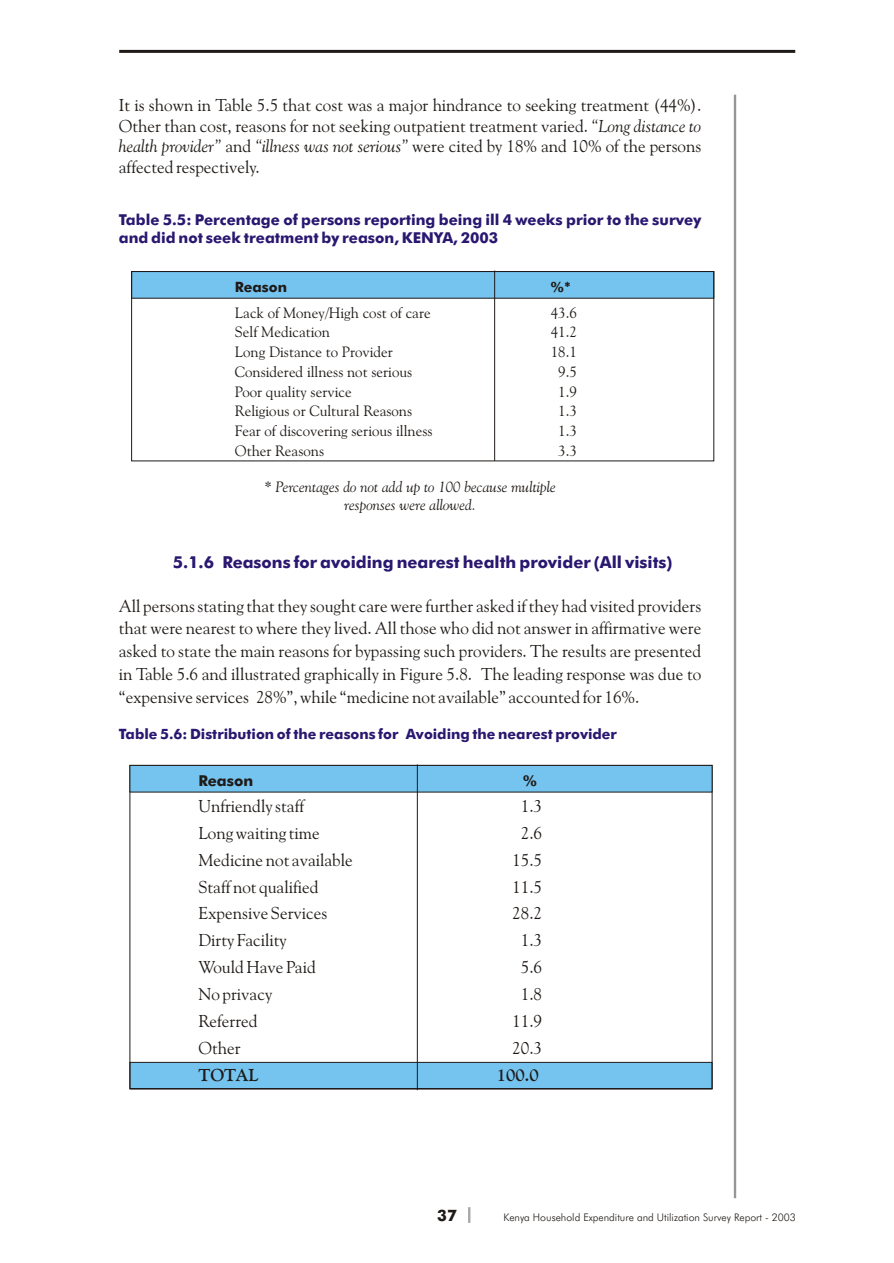
<style>
.page{position:relative;width:894px;height:1263px;background:#fff}
.page>*{position:absolute;margin:0;border:0;box-sizing:border-box;transform-origin:0 0}
.t1{font:17.25px/22.8px "Goudy Ol St BT";color:#1f1a17;text-align:justify}
.t2{font:700 17.25px "Goudy Ol St BT";color:#1f1a17}
.t3{font:700 16.5px "Futura Md BT";color:#291770}
.t4{font:700 15.75px "Futura Md BT";color:#1f1a17}
.t5{font:15px "Goudy Ol St BT";color:#1f1a17}
.t6{font:700 15px/18px "Futura Md BT";color:#291770}
.t7{font:italic 15px/18px "Goudy Ol St BT";color:#1f1a17;text-align:center}
.t8{font:700 15px "Futura Md BT";color:#1f1a17}
.t9{font:700 14.25px "Futura Md BT";color:#291770}
.t10{font:700 14.25px "Futura Md BT";color:#1f1a17}
.t11{font:10.5px "Futura Lt BT";color:#1f1a17}
.s1{font-style:italic}
.s2{font-style:normal}
</style>
<div class="page">
<div style="left:130px;top:1062px;width:582px;height:27px;background:#75c4f0;border:1px solid #1f1a17"></div>
<div style="left:131px;top:271px;width:583px;height:28px;background:#75c4f0"></div>
<div style="left:130px;top:765px;width:582px;height:27px;background:#75c4f0;border:1px solid #1f1a17"></div>
<hr style="left:417px;top:764px;width:1px;height:326px;background:#1f1a17">
<svg style="left:468px;top:1207px;width:2px;height:16px"></svg>
<div style="left:131px;top:271px;width:583px;height:190px;border:1px solid #1f1a17"></div>
<hr style="left:494px;top:271px;width:1px;height:190px;background:#1f1a17">
<hr style="left:734px;top:95px;width:2px;height:1103px;background:#969494">
<hr style="left:119px;top:50px;width:676px;height:3px;background:#1f1a17">
<p class="t1" style="left:119px;top:96px;width:584px;line-height:20.7px">It is shown in Table 5.5 that cost was a major hindrance to seeking treatment (44%).<br>Other than cost, reasons for not seeking outpatient treatment varied. <span class="s1">“Long distance to health provider”</span> and <span class="s1">“illness was not serious”</span> were cited by 18% and 10% of the persons affected respectively.</p>
<p class="t6" style="left:119px;top:212px;width:584px">Table 5.5: Percentage of persons reporting being ill 4 weeks prior to the survey and did not seek treatment by reason, KENYA, 2003</p>
<p class="t10" style="left:235px;top:281px;width:54px">Reason</p>
<p class="t10" style="left:551px;top:281px;width:22px">%*</p>
<p class="t5" style="left:235px;top:306px;width:197px">Lack of Money/High cost of care</p>
<p class="t5" style="left:551px;top:306px;width:27px">43.6</p>
<p class="t5" style="left:235px;top:326px;width:97px">Self Medication</p>
<p class="t5" style="left:551px;top:326px;width:27px">41.2</p>
<p class="t5" style="left:235px;top:346px;width:160px">Long Distance to Provider</p>
<p class="t5" style="left:551px;top:346px;width:27px">18.1</p>
<p class="t5" style="left:235px;top:365px;width:179px">Considered illness not serious</p>
<p class="t5" style="left:558px;top:365px;width:20px">9.5</p>
<p class="t5" style="left:235px;top:385px;width:118px">Poor quality service</p>
<p class="t5" style="left:558px;top:385px;width:20px">1.9</p>
<p class="t5" style="left:235px;top:405px;width:179px">Religious or Cultural Reasons</p>
<p class="t5" style="left:558px;top:405px;width:20px">1.3</p>
<p class="t5" style="left:235px;top:425px;width:199px">Fear of discovering serious illness</p>
<p class="t5" style="left:558px;top:425px;width:20px">1.3</p>
<p class="t5" style="left:235px;top:445px;width:91px">Other Reasons</p>
<p class="t5" style="left:558px;top:445px;width:20px">3.3</p>
<p class="t7" style="left:264px;top:479px;width:293px"><span class="s2">*</span> Percentages do not add up to 100 because multiple responses were allowed.</p>
<p class="t3" style="left:173px;top:555px;width:501px">5.1.6 Reasons for avoiding nearest health provider (All visits)</p>
<p class="t1" style="left:119px;top:596px;width:584px">All persons stating that they sought care were further asked if they had visited providers that were nearest to where they lived. All those who did not answer in affirmative were asked to state the main reasons for bypassing such providers. The results are presented in Table 5.6 and illustrated graphically in Figure 5.8. The leading response was due to “expensive services 28%”, while “medicine not available” accounted for 16%.</p>
<p class="t9" style="left:119px;top:728px;width:500px">Table 5.6: Distribution of the reasons for Avoiding the nearest provider</p>
<p class="t8" style="left:198px;top:774px;width:56px">Reason</p>
<p class="t8" style="left:523px;top:774px;width:15px">%</p>
<p class="t1" style="left:198px;top:796px;width:107px">Unfriendly staff</p>
<p class="t1" style="left:521px;top:796px;width:23px">1.3</p>
<p class="t1" style="left:198px;top:823px;width:123px">Long waiting time</p>
<p class="t1" style="left:521px;top:823px;width:23px">2.6</p>
<p class="t1" style="left:198px;top:850px;width:156px">Medicine not available</p>
<p class="t1" style="left:512px;top:850px;width:31px">15.5</p>
<p class="t1" style="left:198px;top:877px;width:122px">Staff not qualified</p>
<p class="t1" style="left:512px;top:877px;width:31px">11.5</p>
<p class="t1" style="left:198px;top:904px;width:131px">Expensive Services</p>
<p class="t1" style="left:512px;top:904px;width:31px">28.2</p>
<p class="t1" style="left:198px;top:930px;width:90px">Dirty Facility</p>
<p class="t1" style="left:521px;top:930px;width:23px">1.3</p>
<p class="t1" style="left:198px;top:957px;width:119px">Would Have Paid</p>
<p class="t1" style="left:521px;top:957px;width:23px">5.6</p>
<p class="t1" style="left:198px;top:984px;width:75px">No privacy</p>
<p class="t1" style="left:521px;top:984px;width:23px">1.8</p>
<p class="t1" style="left:198px;top:1011px;width:61px">Referred</p>
<p class="t1" style="left:512px;top:1011px;width:31px">11.9</p>
<p class="t1" style="left:198px;top:1038px;width:44px">Other</p>
<p class="t1" style="left:512px;top:1038px;width:31px">20.3</p>
<p class="t2" style="left:198px;top:1068px;width:61px">TOTAL</p>
<p class="t2" style="left:497px;top:1068px;width:43px">100.0</p>
<p class="t4" style="left:437px;top:1209px;width:21px">37</p>
<p class="t11" style="left:504px;top:1213px;width:294px">Kenya Household Expenditure and Utilization Survey Report - 2003</p>
</div>
